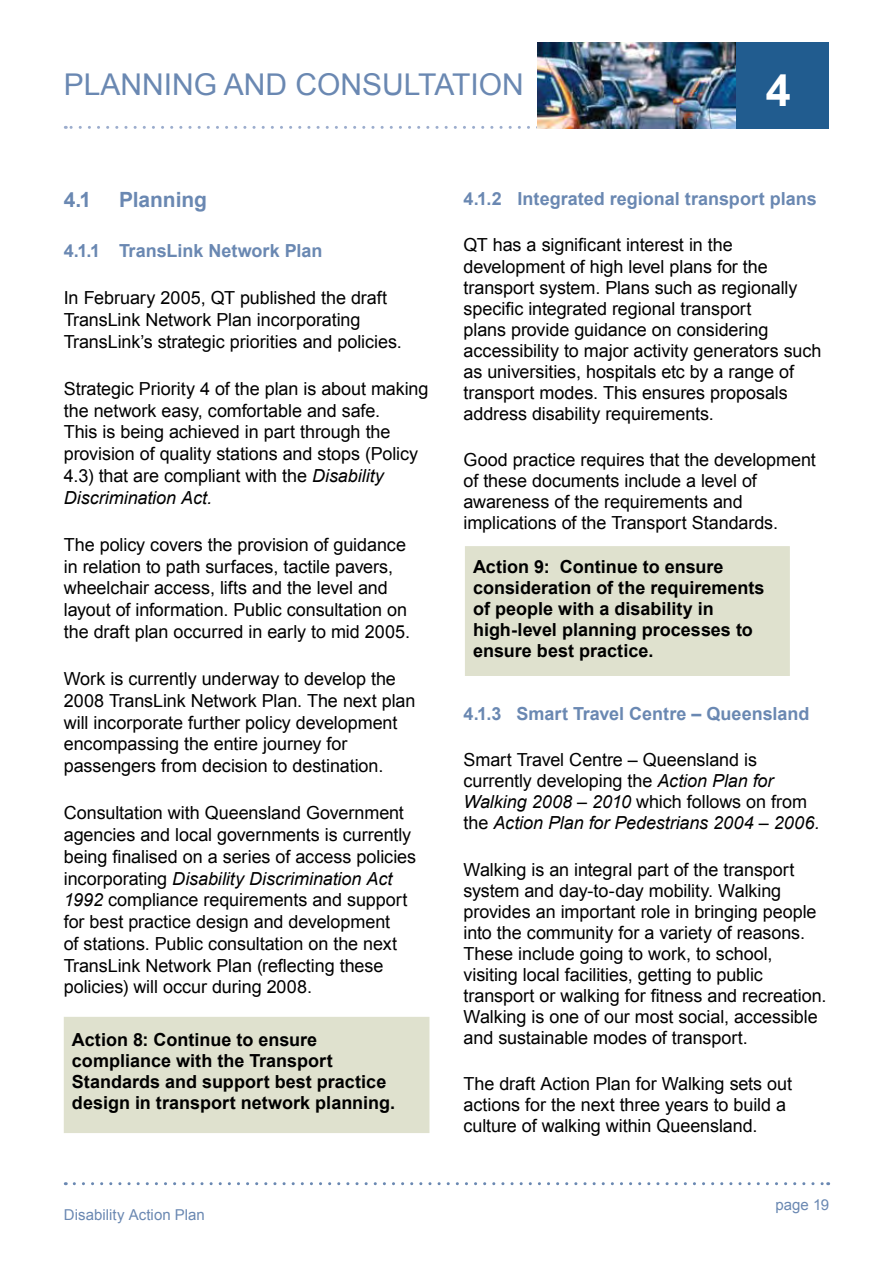
<style>
.page{position:relative;width:893px;height:1263px;background:#fff}
.page>*{position:absolute;margin:0;border:0;box-sizing:border-box;transform-origin:0 0}
.t1{font:700 45px "Arial";color:#fff}
.t2{font:30px "Arial";color:#6a88b2}
.t3{font:700 21px "Arial";letter-spacing:-.005em;color:#6a88b2}
.t4{font:18px/21px "Arial";letter-spacing:-.005em;color:#000}
.t5{font:700 18px/21px "Arial";color:#000}
.t6{font:700 18px "Arial";color:#6a88b2}
.t7{font:15px "Arial";color:#6a88b2}
.s1{font-style:italic}
</style>
<div class="page">
<svg style="left:74px;top:1182px;width:755px;height:3px"></svg>
<svg style="left:65px;top:126px;width:473px;height:3px"></svg>
<div style="left:735px;top:43px;width:94px;height:86px;background:#215c8f"></div>
<img style="left:538px;top:43px;width:198px;height:86px">
<div style="left:64px;top:1017px;width:365px;height:116px;background:#dfe1ce"></div>
<div style="left:465px;top:546px;width:325px;height:130px;background:#dfe1ce"></div>
<h2 class="t2" style="left:64px;top:65px;width:77px">PLANNING</h2>
<h2 class="t2" style="left:224px;top:65px;width:94px">AND CONS</h2>
<h2 class="t2" style="left:382px;top:65px;width:106px">ULTATION</h2>
<h1 class="t1" style="left:766px;top:61px;width:27px">4</h1>
<p class="t3" style="left:64px;top:186px;width:29px">4.1</p>
<p class="t3" style="left:119px;top:186px;width:90px">Planning</p>
<p class="t6" style="left:64px;top:239px;width:260px">4.1.1 TransLink Network Plan</p>
<p class="t4" style="left:64px;top:287px;width:340px;line-height:21.8px">I n February 2005, QT published the draft<br>TransLink Network Plan incorporating<br>TransLink’s strategic priorities and policies.</p>
<p class="t4" style="left:64px;top:378px;width:366px;line-height:21.8px">Strategic Priority 4 of the plan is about making the network easy, comfortable and safe.<br>This is being achieved in part through the provision of quality stations and stops (Policy 4.3) that are compliant with the <span class="s1">Disability Discrimination Act.</span></p>
<p class="t4" style="left:64px;top:534px;width:348px;line-height:21.8px">The policy covers the provision of guidance in relation to path surfaces, tactile pavers, wheelchair access, lifts and the level and layout of information. Public consultation on the draft plan occurred in early to mid 2005.</p>
<p class="t4" style="left:64px;top:668px;width:353px;line-height:21.8px">Work is currently underway to develop the 2008 TransLink Network Plan. The next plan will incorporate further policy development encompassing the entire journey for passengers from decision to destination.</p>
<p class="t4" style="left:64px;top:802px;width:354px;line-height:21.8px">Consultation with Queensland Government agencies and local governments is currently being finalised on a series of access policies incorporating <span class="s1">Disability Discrimination Act 1992</span> compliance requirements and support for best practice design and development<br>of stations. Public consultation on the next TransLink Network Plan (reflecting these policies) will occur during 2008.</p>
<p class="t5" style="left:72px;top:1030px;width:325px">Action 8: Continue to ensure compliance with the Transport Standards and support best practice design in transport network planning.</p>
<p class="t7" style="left:64px;top:1205px;width:143px">Disability Action Plan</p>
<p class="t6" style="left:464px;top:187px;width:355px">4.1.2 Integrated regional transport plans</p>
<p class="t4" style="left:464px;top:235px;width:359px">QT has a significant interest in the development of high level plans for the transport system. Plans such as regionally specific integrated regional transport<br>plans provide guidance on considering accessibility to major activity generators such as universities, hospitals etc by a range of transport modes. This ensures proposals address disability requirements.</p>
<p class="t4" style="left:464px;top:449px;width:354px">Good practice requires that the development of these documents include a level of awareness of the requirements and implications of the Transport Standards.</p>
<p class="t5" style="left:473px;top:556px;width:293px">Action 9: Continue to ensure consideration of the requirements of people with a disability in high-level planning processes to ensure best practice.</p>
<p class="t6" style="left:464px;top:701px;width:348px">4.1.3 Smart Travel Centre – Queensland</p>
<p class="t4" style="left:464px;top:749px;width:358px">Smart Travel Centre – Queensland is currently developing the <span class="s1">Action Plan for Walking 2008 – 2010</span> which follows on from the <span class="s1">Action Plan for Pedestrians 2004 – 2006.</span></p>
<p class="t4" style="left:464px;top:859px;width:364px">Walking is an integral part of the transport system and day-to-day mobility. Walking provides an important role in bringing people into the community for a variety of reasons.<br>These include going to work, to school, visiting local facilities, getting to public transport or walking for fitness and recreation.<br>Walking is one of our most social, accessible and sustainable modes of transport.</p>
<p class="t4" style="left:464px;top:1074px;width:330px">The draft Action Plan for Walking sets out actions for the next three years to build a culture of walking within Queensland.</p>
<p class="t7" style="left:775px;top:1195px;width:55px">page 19</p>
</div>
